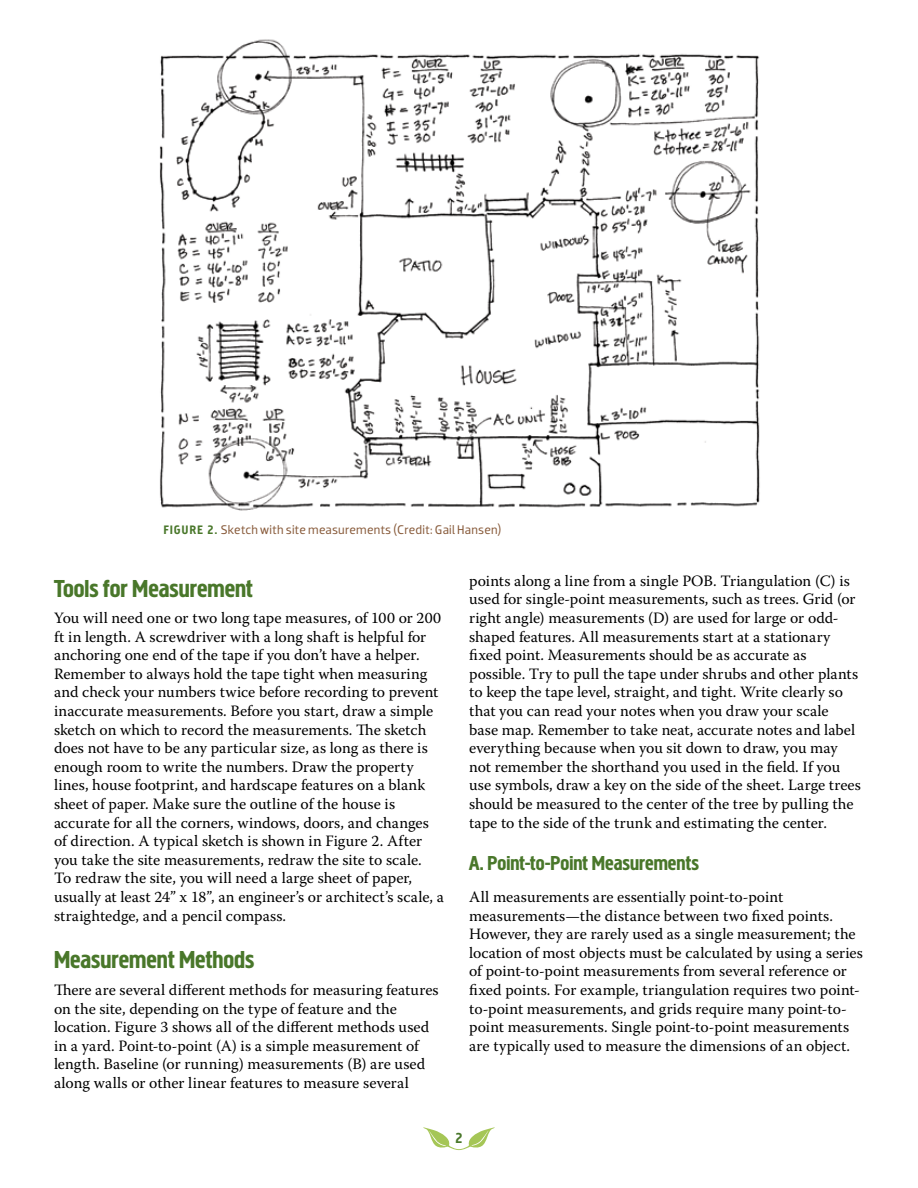
<style>
.page{position:relative;width:918px;height:1188px;background:#fff}
.page>*{position:absolute;margin:0;border:0;box-sizing:border-box;transform-origin:0 0}
.t1{font:25.5px "Megaphone";color:#49772a}
.t2{font:21px "Megaphone";color:#49772a}
.t3{font:15.75px/18.6px "Warnock Pro";color:#000}
.t4{font:15px "Megaphone";color:#49772a}
.t5{font:12.75px "Dobra";letter-spacing:.015em;color:#885b3b}
.s1{font-family:"Megaphone";color:#49772a}
</style>
<div class="page">
<svg style="left:423px;top:1127px;width:72px;height:23px"></svg>
<img style="left:159px;top:39px;width:601px;height:472px">
<p class="t5" style="left:164px;top:522px;width:339px"><span class="s1">Figure 2.</span> Sketch with site measurements (Credit: Gail Hansen)</p>
<h1 class="t1" style="left:54px;top:573px;width:200px">Tools for Measurement</h1>
<p class="t3" style="left:54px;top:608px;width:391px">You will need one or two long tape measures, of 100 or 200 ft in length. A screwdriver with a long shaft is helpful for anchoring one end of the tape if you don’t have a helper.<br>Remember to always hold the tape tight when measuring and check your numbers twice before recording to prevent inaccurate measurements. Before you start, draw a simple sketch on which to record the measurements. The sketch does not have to be any particular size, as long as there is enough room to write the numbers. Draw the property lines, house footprint, and hardscape features on a blank sheet of paper. Make sure the outline of the house is accurate for all the corners, windows, doors, and changes of direction. A typical sketch is shown in Figure 2. After you take the site measurements, redraw the site to scale.<br>To redraw the site, you will need a large sheet of paper, usually at least 24” x 18”, an engineer’s or architect’s scale, a straightedge, and a pencil compass.</p>
<h1 class="t1" style="left:54px;top:944px;width:202px">Measurement Methods</h1>
<p class="t3" style="left:54px;top:980px;width:386px">There are several different methods for measuring features on the site, depending on the type of feature and the location. Figure 3 shows all of the different methods used in a yard. Point-to-point (A) is a simple measurement of length. Baseline (or running) measurements (B) are used along walls or other linear features to measure several</p>
<p class="t3" style="left:469px;top:571px;width:393px">points along a line from a single POB. Triangulation (C) is used for single-point measurements, such as trees. Grid (or right angle) measurements (D) are used for large or odd&shy;shaped features. All measurements start at a stationary fixed point. Measurements should be as accurate as possible. Try to pull the tape under shrubs and other plants to keep the tape level, straight, and tight. Write clearly so that you can read your notes when you draw your scale base map. Remember to take neat, accurate notes and label everything because when you sit down to draw, you may not remember the shorthand you used in the field. If you use symbols, draw a key on the side of the sheet. Large trees should be measured to the center of the tree by pulling the tape to the side of the trunk and estimating the center.</p>
<h2 class="t2" style="left:469px;top:851px;width:231px">A. Point-to-Point Measurements</h2>
<p class="t3" style="left:469px;top:887px;width:395px">All measurements are essentially point-to-point measurements—the distance between two fixed points.<br>However, they are rarely used as a single measurement; the location of most objects must be calculated by using a series of point-to-point measurements from several reference or fixed points. For example, triangulation requires two point&shy;to-point measurements, and grids require many point-to&shy;point measurements. Single point-to-point measurements are typically used to measure the dimensions of an object.</p>
<p class="t4" style="left:456px;top:1129px;width:8px">2</p>
</div>
